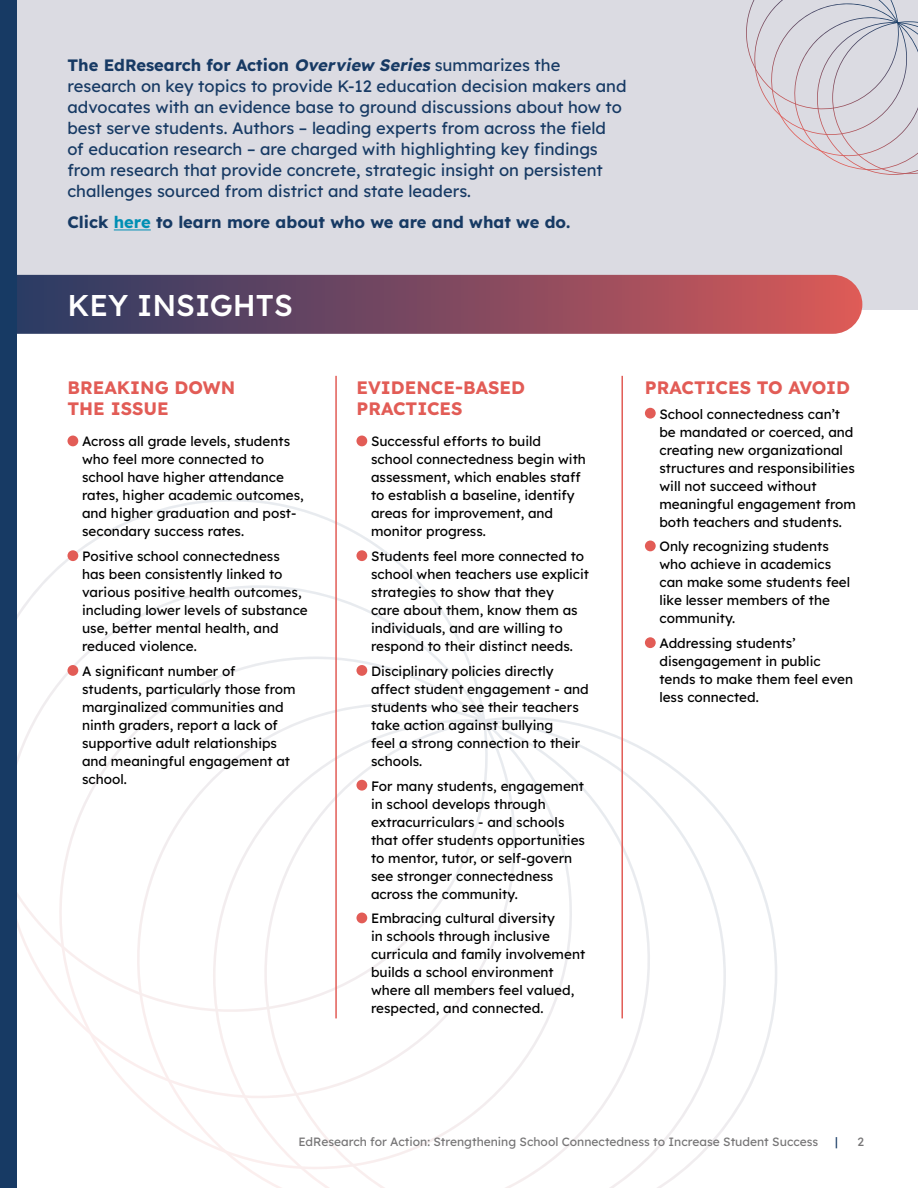
<style>
.page{position:relative;width:918px;height:1188px;background:#fff}
.page>*{position:absolute;margin:0;border:0;box-sizing:border-box;transform-origin:0 0}
.t1{font:500 30px "Lexend";color:#fff}
.t2{font:700 18px/21px "Lexend";color:#e25c56}
.t3{font:16.5px/21px "Lexend";color:#173a64}
.t4{font:700 16.5px "Lexend";color:#173a64}
.t5{font:13.5px/18px "Lexend";color:#000}
.t6{font:12px "Lexend";color:#767576}
.t7{font:12px "Lexend";color:#173a64}
.s1{font-weight:700}
.s2{font-weight:700;font-style:italic}
.s3{color:#008fb4}
</style>
<div class="page">
<svg style="left:683px;top:775px;width:94px;height:396px"></svg>
<svg style="left:602px;top:730px;width:81px;height:458px"></svg>
<svg style="left:188px;top:719px;width:414px;height:469px"></svg>
<svg style="left:16px;top:717px;width:536px;height:418px"></svg>
<svg style="left:16px;top:485px;width:488px;height:541px"></svg>
<div style="left:0;top:0;width:918px;height:310px;background:#dbdbe2"></div>
<svg style="left:16px;top:275px;width:846px;height:59px;background:#7f4a60"></svg>
<hr style="left:114px;top:230px;width:37px;height:1px;background:#008fb4">
<div style="left:645px;top:408px;width:11px;height:11px;background:#e25c56;border-radius:50%"></div>
<div style="left:645px;top:541px;width:11px;height:10px;background:#e25c56;border-radius:50%"></div>
<div style="left:645px;top:637px;width:11px;height:11px;background:#e25c56;border-radius:50%"></div>
<div style="left:67px;top:436px;width:11px;height:10px;background:#e25c56;border-radius:50%"></div>
<div style="left:67px;top:550px;width:11px;height:11px;background:#e25c56;border-radius:50%"></div>
<div style="left:67px;top:665px;width:11px;height:11px;background:#e25c56;border-radius:50%"></div>
<div style="left:356px;top:436px;width:11px;height:10px;background:#e25c56;border-radius:50%"></div>
<div style="left:356px;top:550px;width:11px;height:11px;background:#e25c56;border-radius:50%"></div>
<div style="left:356px;top:665px;width:11px;height:11px;background:#e25c56;border-radius:50%"></div>
<div style="left:356px;top:780px;width:11px;height:11px;background:#e25c56;border-radius:50%"></div>
<div style="left:356px;top:913px;width:11px;height:10px;background:#e25c56;border-radius:50%"></div>
<hr style="left:621px;top:376px;width:2px;height:642px;background:#e25c56">
<hr style="left:335px;top:376px;width:2px;height:642px;background:#e25c56">
<div style="left:0;top:0;width:16px;height:1188px;background:#173a64"></div>
<svg style="left:746px;top:0;width:172px;height:175px"></svg>
<p class="t3" style="left:67px;top:53px;width:560px"><span class="s1">The EdResearch for Action</span> <span class="s2">Overview Series</span> summarizes the research on key topics to provide K-12 education decision makers and advocates with an evidence base to ground discussions about how to best serve students. Authors – leading experts from across the field<br>of education research – are charged with highlighting key findings from research that provide concrete, strategic insight on persistent challenges sourced from district and state leaders.</p>
<p class="t4" style="left:67px;top:211px;width:504px">Click <span class="s3">here</span> to learn more about who we are and what we do.</p>
<h1 class="t1" style="left:68px;top:283px;width:227px">KEY INSIGHTS</h1>
<h2 class="t2" style="left:68px;top:376px;width:169px">BREAKING DOWN<br>THE ISSUE</h2>
<p class="t5" style="left:82px;top:432px;width:223px">Across all grade levels, students who feel more connected to school have higher attendance rates, higher academic outcomes, and higher graduation and post&shy;secondary success rates.</p>
<p class="t5" style="left:82px;top:546px;width:227px">Positive school connectedness<br>has been consistently linked to various positive health outcomes, including lower levels of substance use, better mental health, and reduced violence.</p>
<p class="t5" style="left:82px;top:661px;width:215px">A significant number of students, particularly those from marginalized communities and ninth graders, report a lack of supportive adult relationships and meaningful engagement at school.</p>
<h2 class="t2" style="left:356px;top:376px;width:170px">EVIDENCE-BASED<br>PRACTICES</h2>
<p class="t5" style="left:371px;top:432px;width:216px">Successful efforts to build school connectedness begin with assessment, which enables staff to establish a baseline, identify areas for improvement, and monitor progress.</p>
<p class="t5" style="left:371px;top:546px;width:220px">Students feel more connected to school when teachers use explicit strategies to show that they<br>care about them, know them as individuals, and are willing to respond to their distinct needs.</p>
<p class="t5" style="left:371px;top:661px;width:219px">Disciplinary policies directly affect student engagement - and students who see their teachers take action against bullying<br>feel a strong connection to their schools.</p>
<p class="t5" style="left:371px;top:776px;width:216px">For many students, engagement in school develops through extracurriculars - and schools that offer students opportunities to mentor, tutor, or self-govern see stronger connectedness across the community.</p>
<p class="t5" style="left:371px;top:909px;width:216px">Embracing cultural diversity<br>in schools through inclusive curricula and family involvement builds a school environment where all members feel valued, respected, and connected.</p>
<h2 class="t2" style="left:645px;top:376px;width:207px">PRACTICES TO AVOID</h2>
<p class="t5" style="left:659px;top:404px;width:198px">School connectedness can’t be mandated or coerced, and creating new organizational structures and responsibilities will not succeed without meaningful engagement from both teachers and students.</p>
<p class="t5" style="left:659px;top:537px;width:192px">Only recognizing students who achieve in academics can make some students feel like lesser members of the community.</p>
<p class="t5" style="left:659px;top:633px;width:195px">Addressing students’ disengagement in public tends to make them feel even less connected.</p>
<p class="t6" style="left:298px;top:1133px;width:522px">EdResearch for Action: Strengthening School Connectedness to Increase Student Success</p>
<p class="t7" style="left:835px;top:1133px;width:4px">|</p>
<p class="t6" style="left:857px;top:1133px;width:8px">2</p>
</div>
